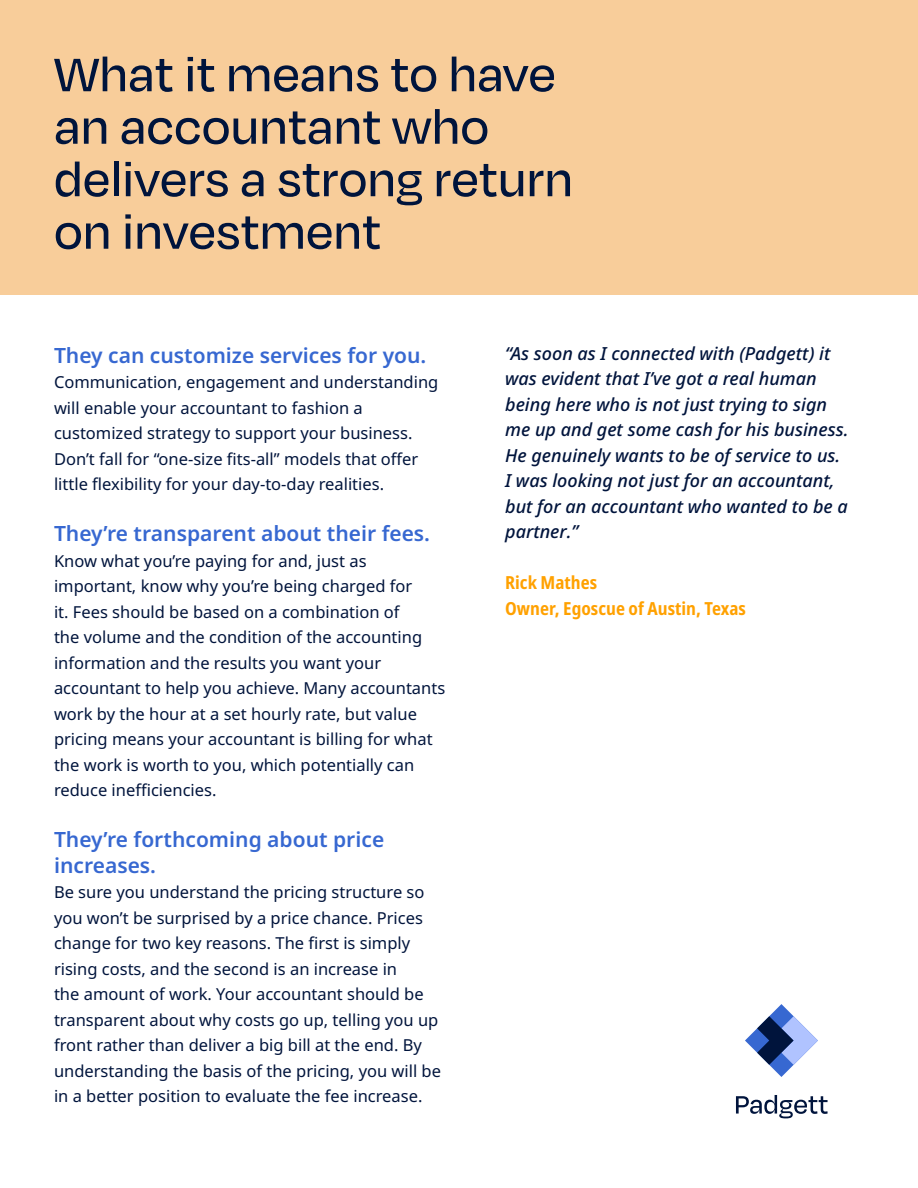
<style>
.page{position:relative;width:918px;height:1188px;background:#fff}
.page>*{position:absolute;margin:0;border:0;box-sizing:border-box;transform-origin:0 0}
.t1{font:500 54px/52.5px "Degular";color:#00143c}
.t2{font:600 21px/25.5px "Noto Sans";color:#3768d1}
.t3{font:italic 500 18px/25.5px "Noto Sans";color:#00143c}
.t4{font:700 condensed 18px/25.5px "Noto Sans";color:#ffa100}
.t5{font:16.5px/25.5px "Noto Sans";color:#00143c}
</style>
<div class="page">
<div style="left:0;top:0;width:918px;height:295px;background:#f8cd9a"></div>
<svg style="left:736px;top:1095px;width:92px;height:23px"></svg>
<svg style="left:745px;top:1004px;width:73px;height:73px"></svg>
<h1 class="t1" style="left:54px;top:46px;width:521px">What it means to have an accountant who delivers a strong return on investment</h1>
<p class="t2" style="left:54px;top:343px;width:374px">They can customize services for you.</p>
<p class="t5" style="left:54px;top:370px;width:386px">Communication, engagement and understanding will enable your accountant to fashion a customized strategy to support your business.<br>Don’t fall for “one-size fits-all” models that offer little flexibility for your day-to-day realities.</p>
<p class="t2" style="left:54px;top:521px;width:378px">They’re transparent about their fees.</p>
<p class="t5" style="left:54px;top:548px;width:393px">Know what you’re paying for and, just as important, know why you’re being charged for<br>it. Fees should be based on a combination of<br>the volume and the condition of the accounting information and the results you want your accountant to help you achieve. Many accountants work by the hour at a set hourly rate, but value pricing means your accountant is billing for what the work is worth to you, which potentially can reduce inefficiencies.</p>
<p class="t2" style="left:54px;top:827px;width:332px">They’re forthcoming about price increases.</p>
<p class="t5" style="left:54px;top:880px;width:389px">Be sure you understand the pricing structure so you won’t be surprised by a price chance. Prices change for two key reasons. The first is simply rising costs, and the second is an increase in<br>the amount of work. Your accountant should be transparent about why costs go up, telling you up front rather than deliver a big bill at the end. By understanding the basis of the pricing, you will be in a better position to evaluate the fee increase.</p>
<p class="t3" style="left:505px;top:341px;width:345px">“As soon as I connected with (Padgett) it was evident that I’ve got a real human being here who is not just trying to sign me up and get some cash for his business.<br>He genuinely wants to be of service to us.<br>I was looking not just for an accountant, but for an accountant who wanted to be a partner.”</p>
<p class="t4" style="left:505px;top:570px;width:242px">Rick Mathes<br>Owner, Egoscue of Austin, Texas</p>
</div>
